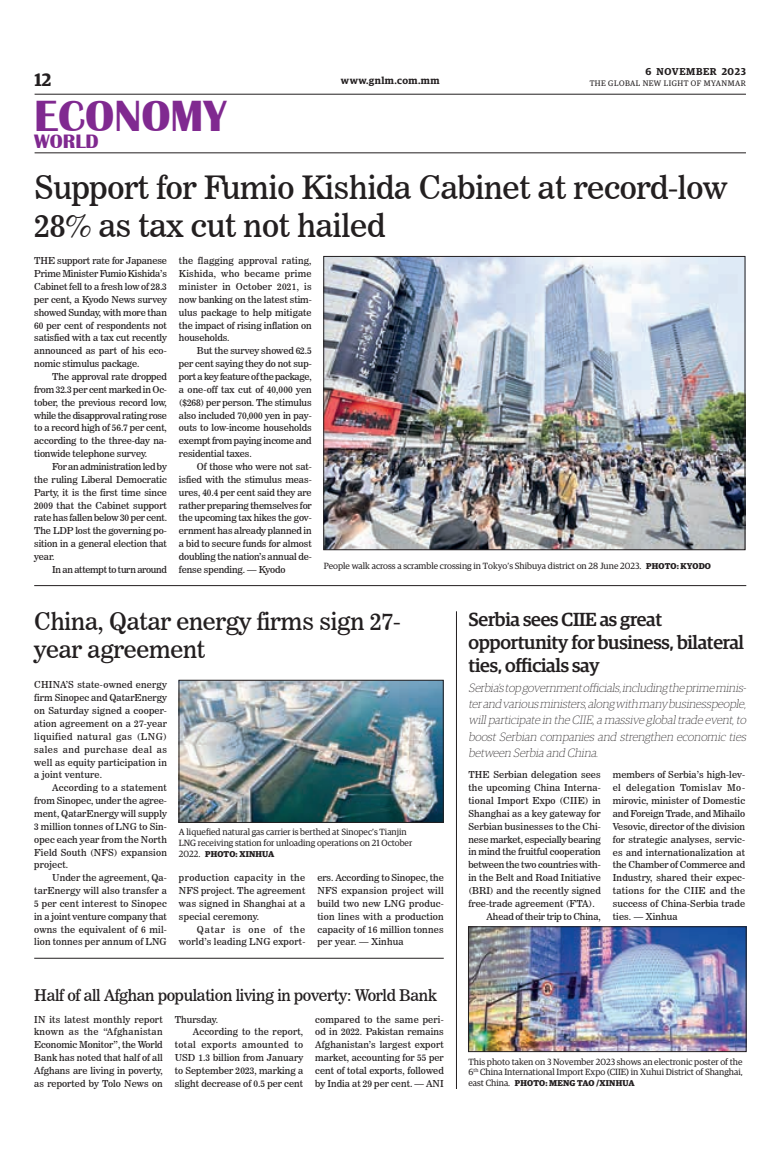
<style>
.page{position:relative;width:773px;height:1152px;background:#fff}
.page>*{position:absolute;margin:0;border:0;box-sizing:border-box;transform-origin:0 0}
.t1{font:700 45px "Britannic";color:#802990}
._2_Clm_Head{font:32px/38.4px "News 706 BT Roman C";letter-spacing:-.01em;color:#231f20}
._2_Clm_Head-2{font:24px/28.8px "News 706 BT Roman C";letter-spacing:-.01em;color:#231f20}
.t2{font:700 20px "Britannic";color:#802990}
._2_Clm_Head-3{font:500 19px/22.8px "Guardian Egyp";letter-spacing:-.015em;color:#231f20}
.t3{font:600 18px "Guardian Egyp";color:#231f20}
._2_Clm_Head-4{font:16px "News 706 BT Roman C";letter-spacing:-.02em;color:#231f20}
.t4{font:italic 100 12px/16.4px "Guardian Egyp";color:#231f20;text-align:justify}
.t5{font:600 10px "Guardian Egyp";letter-spacing:.05em;color:#231f20}
._2nd_Body{font:9.5px/12.9px "News 706 BT Roman C";letter-spacing:.005em;color:#231f20;text-align:justify}
.Normal_Para{font:9.5px/12.9px "News 706 BT Roman C";letter-spacing:.005em;color:#231f20;text-align:justify}
._2nd_Body-2{font:9.5px "News 706 BT Roman C";letter-spacing:-.025em;color:#231f20}
.t6{font:9px/10.8px "Guardian Egyp";color:#231f20}
.t7{font:700 8.5px "Guardian Egyp";letter-spacing:.02em;color:#231f20}
.t8{font:8px "Guardian Egyp";letter-spacing:.06em;color:#231f20}
.s1{font-weight:700;font-size:8.5px}
.s2{font-weight:400;font-size:9px}
</style>
<div class="page">
<hr style="left:35px;top:94px;width:711px;height:1px;background:#231f20">
<hr style="left:35px;top:153px;width:711px;height:1px;background:#231f20">
<img style="left:325px;top:258px;width:418px;height:290px">
<div style="left:323px;top:256px;width:422px;height:294px;border:1px solid #231f20"></div>
<img style="left:181px;top:682px;width:260px;height:139px">
<div style="left:179px;top:680px;width:264px;height:143px;border:1px solid #231f20"></div>
<img style="left:470px;top:929px;width:274px;height:121px">
<div style="left:468px;top:927px;width:278px;height:125px;border:1px solid #231f20"></div>
<hr style="left:34px;top:585px;width:712px;height:1px;background:#231f20">
<hr style="left:456px;top:611px;width:1px;height:478px;background:#231f20">
<hr style="left:34px;top:958px;width:410px;height:1px;background:#231f20">
<h3 class="t3" style="left:35px;top:67px;width:18px">12</h3>
<h1 class="t1" style="left:34px;top:90px;width:194px">ECONOMY</h1>
<h3 class="t2" style="left:34px;top:130px;width:66px">WORLD</h3>
<p class="t5" style="left:645px;top:64px;width:102px">6 NOVEMBER 2023</p>
<p class="t5" style="left:341px;top:73px;width:100px">www.gnlm.com.mm</p>
<p class="t8" style="left:589px;top:78px;width:158px">THE GLOBAL NEW LIGHT OF MYANMAR</p>
<p class="_2_Clm_Head" style="left:35px;top:168px;width:694px">Support for Fumio Kishida Cabinet at record-low<br>28% as tax cut not hailed</p>
<p class="_2nd_Body" style="left:179px;top:254px;width:134px">the flagging approval rating, Kishida, who became prime minister in October 2021, is now banking on the latest stim&shy;ulus package to help mitigate the impact of rising inflation on households.</p>
<p class="_2nd_Body" style="left:179px;top:344px;width:134px;text-indent:18px">But the survey showed 62.5 per cent saying they do not sup&shy;port a key feature of the package, a one-off tax cut of 40,000 yen ($268) per person. The stimulus also included 70,000 yen in pay&shy;outs to low-income households exempt from paying income and residential taxes.</p>
<p class="_2nd_Body" style="left:179px;top:460px;width:134px;text-indent:18px">Of those who were not sat&shy;isfied with the stimulus meas&shy;ures, 40.4 per cent said they are rather preparing themselves for the upcoming tax hikes the gov&shy;ernment has already planned in a bid to secure funds for almost doubling the nation’s annual de&shy;fense spending. — Kyodo</p>
<p class="Normal_Para" style="left:34px;top:254px;width:134px">THE support rate for Japanese Prime Minister Fumio Kishida’s Cabinet fell to a fresh low of 28.3 per cent, a Kyodo News survey showed Sunday, with more than 60 per cent of respondents not satisfied with a tax cut recently announced as part of his eco&shy;nomic stimulus package.</p>
<p class="_2nd_Body" style="left:34px;top:370px;width:134px;text-indent:18px">The approval rate dropped from 32.3 per cent marked in Oc&shy;tober, the previous record low, while the disapproval rating rose to a record high of 56.7 per cent, according to the three-day na&shy;tionwide telephone survey.</p>
<p class="_2nd_Body" style="left:34px;top:460px;width:134px;text-indent:18px">For an administration led by the ruling Liberal Democratic Party, it is the first time since 2009 that the Cabinet support rate has fallen below 30 per cent.<br>The LDP lost the governing po&shy;sition in a general election that year.</p>
<p class="_2nd_Body-2" style="left:52px;top:564px;width:116px">In an attempt to turn around</p>
<p class="t6" style="left:324px;top:560px;width:389px">People walk across a scramble crossing in Tokyo’s Shibuya district on 28 June 2023. <span class="s1">PHOTO: KYODO</span></p>
<p class="_2_Clm_Head-2" style="left:34px;top:606px;width:368px">China, Qatar energy firms sign 27- year agreement</p>
<p class="Normal_Para" style="left:34px;top:679px;width:134px">CHINA’S state-owned energy firm Sinopec and QatarEnergy on Saturday signed a cooper&shy;ation agreement on a 27-year liquified natural gas (LNG) sales and purchase deal as well as equity participation in a joint venture.</p>
<p class="_2nd_Body" style="left:34px;top:781px;width:134px;text-indent:18px">According to a statement from Sinopec, under the agree&shy;ment, QatarEnergy will supply 3 million tonnes of LNG to Sin&shy;opec each year from the North Field South (NFS) expansion project.</p>
<p class="_2nd_Body" style="left:34px;top:871px;width:134px;text-indent:18px">Under the agreement, Qa&shy;tarEnergy will also transfer a 5 per cent interest to Sinopec in a joint venture company that owns the equivalent of 6 mil&shy;lion tonnes per annum of LNG</p>
<p class="t6" style="left:179px;top:826px;width:235px">A liquefied natural gas carrier is berthed at Sinopec’s Tianjin<br>LNG receiving station for unloading operations on 21 October</p>
<p class="t7" style="left:179px;top:847px;width:97px"><span class="s2">2022.</span> PHOTO: XINHUA</p>
<p class="_2nd_Body" style="left:179px;top:871px;width:128px">production capacity in the NFS project. The agreement was signed in Shanghai at a special ceremony.</p>
<p class="_2nd_Body" style="left:179px;top:923px;width:128px;text-align:right">Qatar is one of the world’s leading LNG export-</p>
<p class="_2nd_Body" style="left:317px;top:871px;width:128px">ers. According to Sinopec, the NFS expansion project will build two new LNG produc&shy;tion lines with a production capacity of 16 million tonnes per year. — Xinhua</p>
<p class="_2_Clm_Head-4" style="left:34px;top:985px;width:404px">Half of all Afghan population living in poverty: World Bank</p>
<p class="Normal_Para" style="left:34px;top:1013px;width:130px">IN its latest monthly report known as the “Afghanistan Economic Monitor”, the World Bank has noted that half of all Afghans are living in poverty, as reported by Tolo News on</p>
<p class="Normal_Para" style="left:175px;top:1013px;width:45px">Thursday.</p>
<p class="_2nd_Body" style="left:175px;top:1025px;width:130px;text-indent:18px">According to the report, total exports amounted to USD 1.3 billion from January to September 2023, marking a slight decrease of 0.5 per cent</p>
<p class="_2nd_Body" style="left:315px;top:1013px;width:130px">compared to the same peri&shy;od in 2022. Pakistan remains Afghanistan’s largest export market, accounting for 55 per cent of total exports, followed by India at 29 per cent. — ANI</p>
<p class="_2_Clm_Head-3" style="left:468px;top:607px;width:277px">Serbia sees CIIE as great opportunity for business, bilateral ties, officials say</p>
<p class="t4" style="left:468px;top:679px;width:281px">Serbia’s top governmentofficials,including the prime minis&shy;terand various ministers,along with many businesspeople, willparticipate in the CIIE,a massive globaltrade event,to boost Serbian companies and strengthen economic ties between Serbia and China.</p>
<p class="Normal_Para" style="left:468px;top:768px;width:134px">THE Serbian delegation sees the upcoming China Interna&shy;tional Import Expo (CIIE) in Shanghai as a key gateway for Serbian businesses to the Chi&shy;nese market, especially bearing in mind the fruitful cooperation between the two countries with&shy;in the Belt and Road Initiative (BRI) and the recently signed free-trade agreement (FTA).</p>
<p class="_2nd_Body" style="left:486px;top:910px;width:116px">Ahead of their trip to China,</p>
<p class="_2nd_Body" style="left:612px;top:769px;width:134px">members of Serbia’s high-lev&shy;el delegation Tomislav Mo&shy;mirovic, minister of Domestic and Foreign Trade, and Mihailo Vesovic, director of the division for strategic analyses, servic&shy;es and internationalization at the Chamber of Commerce and Industry, shared their expec&shy;tations for the CIIE and the success of China-Serbia trade ties. — Xinhua</p>
<p class="t6" style="left:468px;top:1056px;width:276px">This photo taken on 3 November 2023 shows an electronic poster of the<br>6<sup>th</sup> China International Import Expo (CIIE) in Xuhui District of Shanghai,</p>
<p class="t7" style="left:468px;top:1077px;width:167px"><span class="s2">east China.</span> PHOTO: MENG TAO /XINHUA</p>
</div>
